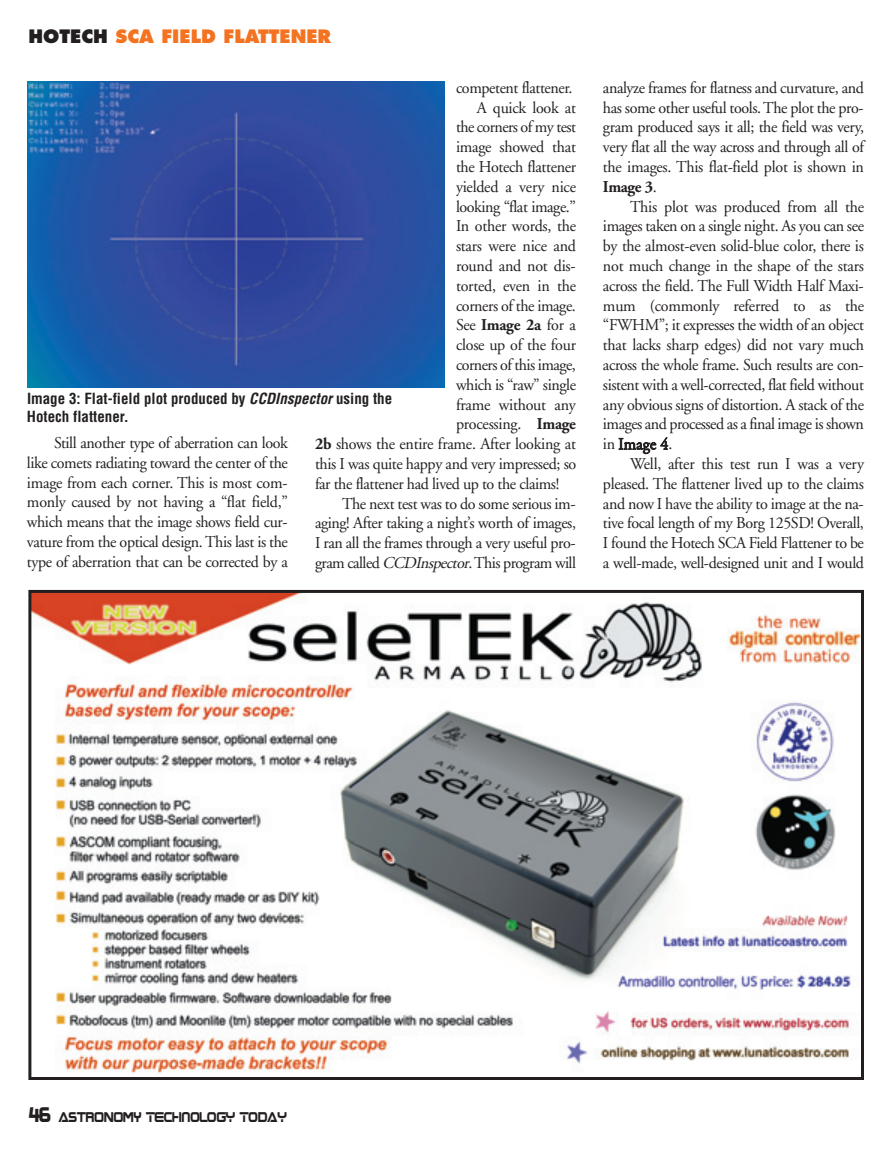
<style>
.page{position:relative;width:891px;height:1161px;background:#fff}
.page>*{position:absolute;margin:0;border:0;box-sizing:border-box;transform-origin:0 0}
.t1{font:800 18px "Futura";color:#f47321}
.t2{font:16.5px/19.8px "Adobe Garamond";letter-spacing:-.025em;color:#231f20;text-align:justify}
.t3{font:700 condensed 15px/18px "Helvetica";color:#231f20}
.t4{font:11.4px "Boom Box";color:#231f20;scale:.9 1}
.s1{color:#231f20}
.s2{font-weight:700}
.s3{font-style:italic}
.s4{font-size:17.1px}
</style>
<div class="page">
<img style="left:32px;top:594px;width:828px;height:479px">
<div style="left:28px;top:590px;width:836px;height:490px;border:3px solid #231f20"></div>
<img style="left:27px;top:81px;width:417px;height:306px">
<p class="t1" style="left:29px;top:28px;width:304px"><span class="s1">HOTECH</span> SCA FIELD FLATTENER</p>
<p class="t2" style="left:456px;top:79px;width:118px">competent flattener.</p>
<p class="t2" style="left:477px;top:99px;width:101px">A quick look at</p>
<p class="t2" style="left:456px;top:119px;width:121px">the corners of my test</p>
<p class="t2" style="left:456px;top:139px;width:121px">image showed that</p>
<p class="t2" style="left:456px;top:158px;width:121px">the Hotech flattener</p>
<p class="t2" style="left:456px;top:178px;width:122px">yielded a very nice</p>
<p class="t2" style="left:456px;top:198px;width:121px">looking “flat image.”</p>
<p class="t2" style="left:456px;top:218px;width:122px">In other words, the</p>
<p class="t2" style="left:456px;top:238px;width:122px">stars were nice and</p>
<p class="t2" style="left:456px;top:257px;width:121px">round and not dis-</p>
<p class="t2" style="left:456px;top:277px;width:122px">torted, even in the</p>
<p class="t2" style="left:456px;top:297px;width:121px">corners of the image.</p>
<p class="t2" style="left:456px;top:317px;width:122px">See <span class="s2">Image 2a</span> for a</p>
<p class="t2" style="left:456px;top:337px;width:121px">close up of the four</p>
<p class="t2" style="left:456px;top:356px;width:121px">corners of this image,</p>
<p class="t2" style="left:456px;top:376px;width:121px">which is “raw” single</p>
<p class="t2" style="left:456px;top:396px;width:121px">frame without any</p>
<p class="t2" style="left:456px;top:416px;width:121px">processing. <span class="s2">Image</span></p>
<p class="t2" style="left:315px;top:436px;width:262px"><span class="s2">2b</span> shows the entire frame. After looking at</p>
<p class="t2" style="left:315px;top:455px;width:263px">this I was quite happy and very impressed; so</p>
<p class="t2" style="left:315px;top:475px;width:246px">far the flattener had lived up to the claims!</p>
<p class="t2" style="left:342px;top:495px;width:235px">The next test was to do some serious im-</p>
<p class="t2" style="left:315px;top:515px;width:263px">aging! After taking a night’s worth of images,</p>
<p class="t2" style="left:315px;top:535px;width:262px">I ran all the frames through a very useful pro-</p>
<p class="t2" style="left:315px;top:554px;width:263px">gram called <span class="s3">CCDInspector</span>. This program will</p>
<p class="t3" style="left:27px;top:391px;width:367px">Image 3: Flat-field plot produced by <span class="s3">CCDInspector</span>using the<br>Hotech flattener.</p>
<p class="t2" style="left:27px;top:434px;width:263px;text-indent:27px">Still another type of aberration can look like comets radiating toward the center of the image from each corner. This is most com&shy;monly caused by not having a “flat field,” which means that the image shows field cur&shy;vature from the optical design. This last is the type of aberration that can be corrected by a</p>
<p class="t2" style="left:603px;top:79px;width:263px">analyze frames for flatness and curvature, and has some other useful tools. The plot the pro&shy;gram produced says it all; the field was very, very flat all the way across and through all of the images. This flat-field plot is shown in <span class="s2">Image 3</span>.</p>
<p class="t2" style="left:603px;top:198px;width:263px;text-indent:27px">This plot was produced from all the images taken on a single night. As you can see by the almost-even solid-blue color, there is not much change in the shape of the stars across the field. The Full Width Half Maxi&shy;mum (commonly referred to as the “FWHM”; it expresses the width of an object that lacks sharp edges) did not vary much across the whole frame. Such results are con&shy;sistent with a well-corrected, flat field without any obvious signs of distortion. A stack of the images and processed as a final image is shown in Image 4.</p>
<p class="t2" style="left:603px;top:455px;width:263px;text-indent:27px">Well, after this test run I was a very pleased. The flattener lived up to the claims and now I have the ability to image at the na&shy;tive focal length of my Borg 125SD! Overall, I found the Hotech SCA Field Flattener to be a well-made, well-designed unit and I would</p>
<p class="t4" style="left:28px;top:1111px;width:288px"><span class="s4">46</span> ASTRONOMY TECHNOLOGY TODAY</p>
</div>
